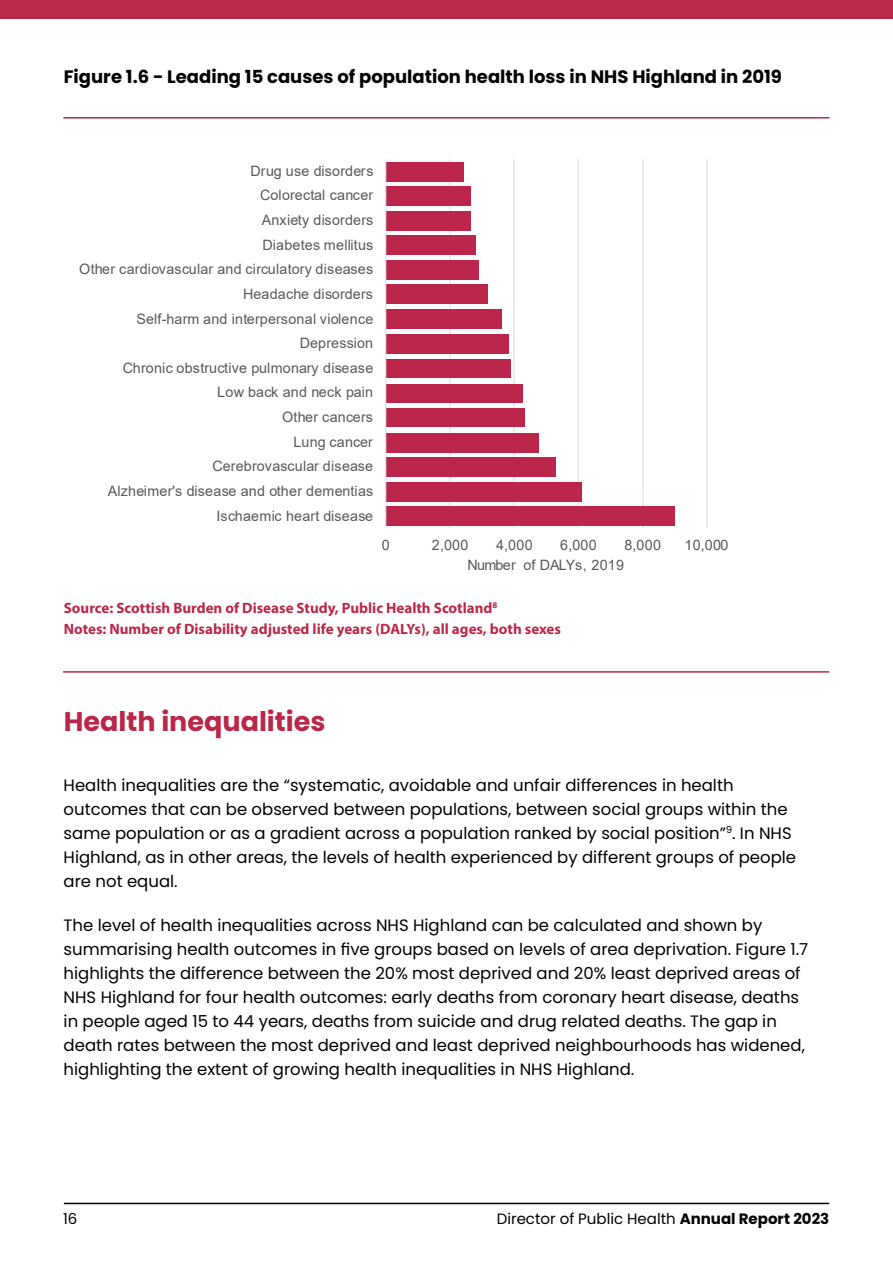
<style>
.page{position:relative;width:893px;height:1263px;background:#fff}
.page>*{position:absolute;margin:0;border:0;box-sizing:border-box;transform-origin:0 0}
.t1{font:700 27px "Poppins";color:#ba2749}
.t2{font:700 18px "Poppins";color:#000}
.t3{font:16.5px/24px "Poppins";color:#000}
.t4{font:700 15px/21.5px "Myriad Pro";color:#ba284a}
.t5{font:15px "Poppins";color:#000}
.t6{font:14.4px "Arial";letter-spacing:.015em;color:#595959}
.t7{font:14.4px "Arial";letter-spacing:-.01em;color:#595959}
.s1{font-weight:700}
</style>
<div class="page">
<hr style="left:64px;top:1203px;width:765px;height:1px;background:#000">
<div style="left:0;top:0;width:893px;height:19px;background:#ba284a"></div>
<hr style="left:450px;top:159px;width:1px;height:369px;background:#d9d9d9">
<hr style="left:514px;top:159px;width:1px;height:369px;background:#d9d9d9">
<hr style="left:578px;top:159px;width:1px;height:369px;background:#d9d9d9">
<hr style="left:642px;top:159px;width:1px;height:369px;background:#d9d9d9">
<hr style="left:707px;top:159px;width:1px;height:369px;background:#d9d9d9">
<div style="left:386px;top:507px;width:289px;height:19px;background:#bb264a"></div>
<div style="left:386px;top:482px;width:196px;height:19px;background:#bb264a"></div>
<div style="left:386px;top:457px;width:169px;height:20px;background:#bb264a"></div>
<div style="left:386px;top:433px;width:153px;height:19px;background:#bb264a"></div>
<div style="left:386px;top:408px;width:139px;height:19px;background:#bb264a"></div>
<div style="left:386px;top:384px;width:136px;height:18px;background:#bb264a"></div>
<div style="left:386px;top:359px;width:124px;height:19px;background:#bb264a"></div>
<div style="left:386px;top:334px;width:123px;height:19px;background:#bb264a"></div>
<div style="left:386px;top:309px;width:116px;height:20px;background:#bb264a"></div>
<div style="left:386px;top:285px;width:102px;height:19px;background:#bb264a"></div>
<div style="left:386px;top:260px;width:93px;height:19px;background:#bb264a"></div>
<div style="left:386px;top:236px;width:89px;height:19px;background:#bb264a"></div>
<div style="left:386px;top:211px;width:85px;height:19px;background:#bb264a"></div>
<div style="left:386px;top:187px;width:85px;height:19px;background:#bb264a"></div>
<div style="left:386px;top:162px;width:77px;height:19px;background:#bb264a"></div>
<hr style="left:385px;top:159px;width:1px;height:369px;background:#d9d9d9">
<hr style="left:63px;top:671px;width:766px;height:2px;background:#ba284a">
<hr style="left:63px;top:117px;width:767px;height:2px;background:#ba284a">
<p class="t2" style="left:64px;top:66px;width:720px">Figure 1.6 - Leading 15 causes of population health loss in NHS Highland in 2019</p>
<p class="t6" style="left:250px;top:161px;width:125px">Drug use disorders</p>
<p class="t6" style="left:260px;top:185px;width:115px">Colorectal cancer</p>
<p class="t6" style="left:262px;top:210px;width:113px">Anxiety disorders</p>
<p class="t6" style="left:263px;top:235px;width:112px">Diabetes mellitus</p>
<p class="t6" style="left:79px;top:259px;width:296px">Other cardiovascular and circulatory diseases</p>
<p class="t6" style="left:243px;top:284px;width:131px">Headache disorders</p>
<p class="t6" style="left:136px;top:309px;width:238px">Self-harm and interpersonal violence</p>
<p class="t6" style="left:300px;top:333px;width:75px">Depression</p>
<p class="t6" style="left:123px;top:358px;width:252px">Chronic obstructive pulmonary disease</p>
<p class="t6" style="left:217px;top:382px;width:157px">Low back and neck pain</p>
<p class="t6" style="left:282px;top:407px;width:93px">Other cancers</p>
<p class="t6" style="left:293px;top:432px;width:81px">Lung cancer</p>
<p class="t6" style="left:212px;top:456px;width:162px">Cerebrovascular disease</p>
<p class="t6" style="left:108px;top:481px;width:267px">Alzheimer's disease and other dementias</p>
<p class="t6" style="left:217px;top:506px;width:158px">Ischaemic heart disease</p>
<p class="t6" style="left:382px;top:535px;width:9px">0</p>
<p class="t6" style="left:432px;top:535px;width:38px">2,000</p>
<p class="t6" style="left:496px;top:535px;width:38px">4,000</p>
<p class="t6" style="left:560px;top:535px;width:38px">6,000</p>
<p class="t6" style="left:624px;top:535px;width:38px">8,000</p>
<p class="t6" style="left:684px;top:535px;width:46px">10,000</p>
<p class="t7" style="left:467px;top:555px;width:158px">Number of DALYs, 2019</p>
<p class="t4" style="left:64px;top:597px;width:499px">Source: Scottish Burden of Disease Study, Public Health Scotland<sup>8<br></sup>Notes: Number of Disability adjusted life years (DALYs), all ages, both sexes</p>
<h3 class="t1" style="left:64px;top:706px;width:263px">Health inequalities</h3>
<p class="t3" style="left:64px;top:773px;width:734px">Health inequalities are the “systematic, avoidable and unfair differences in health outcomes that can be observed between populations, between social groups within the same population or as a gradient across a population ranked by social position”<sup>9</sup>. In NHS Highland, as in other areas, the levels of health experienced by different groups of people are not equal.</p>
<p class="t3" style="left:64px;top:913px;width:746px">The level of health inequalities across NHS Highland can be calculated and shown by summarising health outcomes in five groups based on levels of area deprivation. Figure 1.7 highlights the difference between the 20% most deprived and 20% least deprived areas of NHS Highland for four health outcomes: early deaths from coronary heart disease, deaths in people aged 15 to 44 years, deaths from suicide and drug related deaths. The gap in death rates between the most deprived and least deprived neighbourhoods has widened, highlighting the extent of growing health inequalities in NHS Highland.</p>
<p class="t5" style="left:63px;top:1210px;width:16px">16</p>
<p class="t5" style="left:497px;top:1210px;width:334px">Director of Public Health <span class="s1">Annual Report 2023</span></p>
</div>
